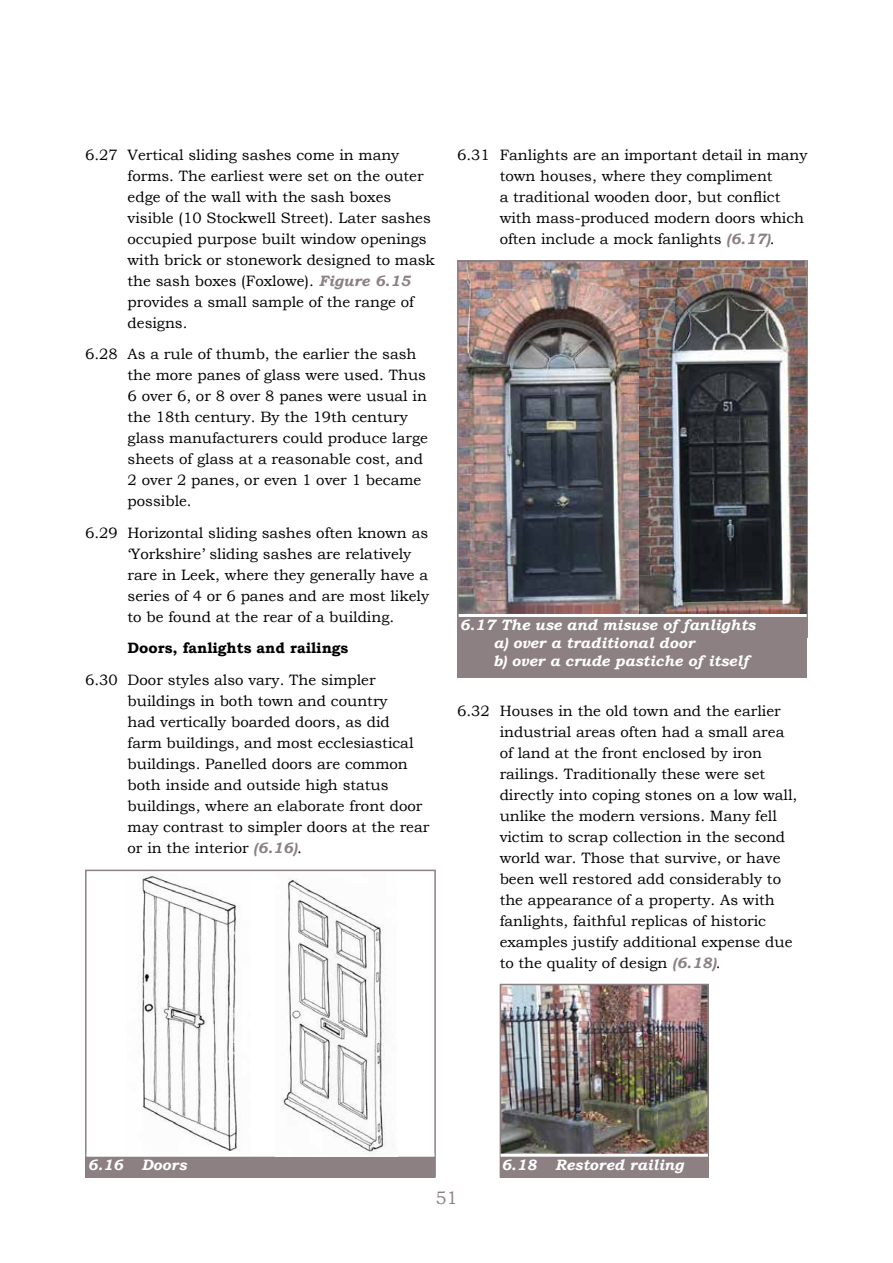
<style>
.page{position:relative;width:893px;height:1263px;background:#fff}
.page>*{position:absolute;margin:0;border:0;box-sizing:border-box;transform-origin:0 0}
.t1{font:18px "Bookman Old Style";color:#8c8083}
.t2{font:15px/21px "Bookman Old Style";color:#000}
.t3{font:italic 700 15px/18px "Bookman Old Style";color:#fff}
.t4{font:700 15px "Bookman Old Style";color:#000}
.s1{font-weight:700;font-style:italic;color:#8c8083}
</style>
<div class="page">
<img style="left:141px;top:875px;width:97px;height:276px">
<div style="left:85px;top:870px;width:351px;height:307px;border:2px solid #8c8083"></div>
<div style="left:85px;top:1157px;width:350px;height:21px;background:#8c8083"></div>
<hr style="left:87px;top:1154px;width:347px;height:3px;background:#fff">
<img style="left:281px;top:878px;width:105px;height:277px">
<img style="left:460px;top:263px;width:276px;height:351px">
<div style="left:457px;top:617px;width:350px;height:60px;background:#8c8083"></div>
<img style="left:640px;top:261px;width:166px;height:352px">
<img style="left:503px;top:987px;width:203px;height:167px">
<div style="left:500px;top:984px;width:209px;height:193px;border:2px solid #8c8083"></div>
<div style="left:500px;top:1157px;width:208px;height:21px;background:#8c8083"></div>
<hr style="left:500px;top:1154px;width:208px;height:3px;background:#fff">
<p class="t2" style="left:128px;top:144px;width:309px;text-indent:-43px">6.27 Vertical sliding sashes come in many forms. The earliest were set on the outer edge of the wall with the sash boxes visible (10 Stockwell Street). Later sashes occupied purpose built window openings with brick or stonework designed to mask the sash boxes (Foxlowe). <span class="s1">Figure 6.15 </span>provides a small sample of the range of designs.</p>
<p class="t2" style="left:128px;top:344px;width:302px;text-indent:-43px">6.28 As a rule of thumb, the earlier the sash the more panes of glass were used. Thus 6 over 6, or 8 over 8 panes were usual in the 18th century. By the 19th century glass manufacturers could produce large sheets of glass at a reasonable cost, and 2 over 2 panes, or even 1 over 1 became possible.</p>
<p class="t2" style="left:128px;top:522px;width:303px;text-indent:-43px">6.29 Horizontal sliding sashes often known as ‘Yorkshire’ sliding sashes are relatively rare in Leek, where they generally have a series of 4 or 6 panes and are most likely to be found at the rear of a building.</p>
<p class="t4" style="left:128px;top:637px;width:222px">Doors, fanlights and railings</p>
<p class="t2" style="left:128px;top:669px;width:303px;text-indent:-43px">6.30 Door styles also vary. The simpler buildings in both town and country<br>had vertically boarded doors, as did<br>farm buildings, and most ecclesiastical buildings. Panelled doors are common both inside and outside high status buildings, where an elaborate front door may contrast to simpler doors at the rear or in the interior <span class="s1">(6.16)</span>.</p>
<p class="t2" style="left:500px;top:144px;width:309px;text-indent:-43px">6.31 Fanlights are an important detail in many town houses, where they compliment<br>a traditional wooden door, but conflict with mass-produced modern doors which often include a mock fanlights <span class="s1">(6.17)</span>.</p>
<p class="t3" style="left:494px;top:616px;width:263px;text-indent:-34px">6.17 The use and misuse of fanlights a) over a traditional door<br>b) over a crude pastiche of itself</p>
<p class="t2" style="left:500px;top:701px;width:299px;text-indent:-43px">6.32 Houses in the old town and the earlier industrial areas often had a small area of land at the front enclosed by iron railings. Traditionally these were set directly into coping stones on a low wall, unlike the modern versions. Many fell victim to scrap collection in the second world war. Those that survive, or have been well restored add considerably to the appearance of a property. As with fanlights, faithful replicas of historic examples justify additional expense due to the quality of design <span class="s1">(6.18)</span>.</p>
<p class="t3" style="left:87px;top:1156px;width:100px">6.16 Doors</p>
<p class="t3" style="left:501px;top:1156px;width:184px">6.18 Restored railing</p>
<p class="t1" style="left:435px;top:1186px;width:24px">51</p>
</div>
